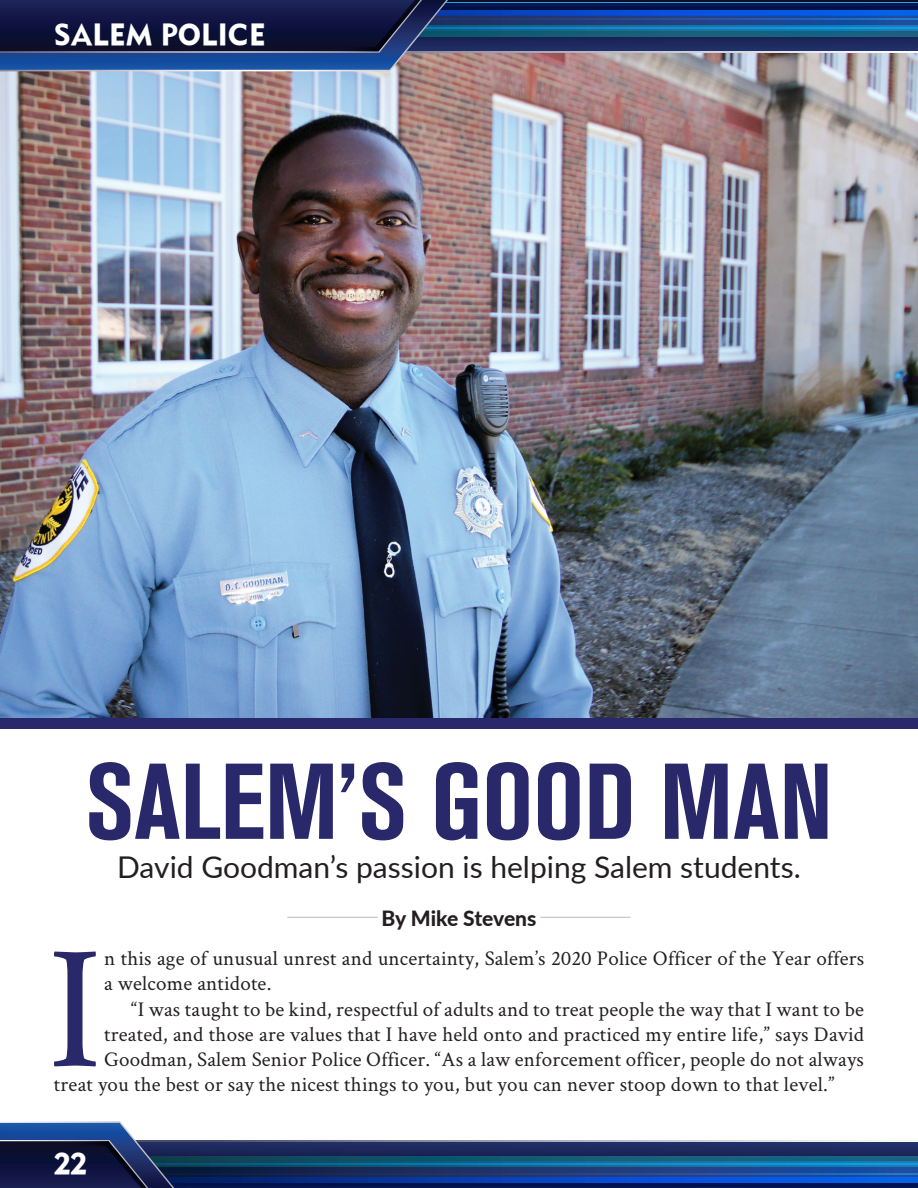
<style>
.page{position:relative;width:918px;height:1188px;background:#fff}
.page>*{position:absolute;margin:0;border:0;box-sizing:border-box;transform-origin:0 0}
.t1{font:176.85px "Crimson Text";color:#28286b}
.t2{font:700 condensed 106.5px "Akzidenz Grotesk BQ";color:#28286b}
.t3{font:30px "Lato";color:#231f20}
.t4{font:30px "Metro Black LT Two";color:#fff}
.t5{font:21px/25.2px "Crimson Text";letter-spacing:.01em;color:#231f20}
.t6{font:800 21px "Lato";letter-spacing:-.01em;color:#231f20}
</style>
<div class="page">
<img style="left:0;top:71px;width:918px;height:647px">
<div style="left:0;top:718px;width:918px;height:11px;background:#28286b"></div>
<hr style="left:540px;top:917px;width:91px;height:1px;background:#c8c8c9">
<hr style="left:287px;top:917px;width:91px;height:1px;background:#c8c8c9">
<svg style="left:0;top:0;width:918px;height:71px;background:#2f4473"></svg>
<svg style="left:0;top:1121px;width:918px;height:67px"></svg>
<h3 class="t4" style="left:54px;top:15px;width:213px">SALEM POLICE</h3>
<h2 class="t2" style="left:85px;top:741px;width:749px">SALEM’S GOOD MAN</h2>
<h3 class="t3" style="left:117px;top:846px;width:685px">David Goodman’s passion is helping Salem students.</h3>
<p class="t6" style="left:381px;top:903px;width:157px">By Mike Stevens</p>
<h1 class="t1" style="left:47px;top:889px;width:57px">I</h1>
<p class="t5" style="left:104px;top:945px;width:762px">n this age of unusual unrest and uncertainty, Salem’s 2020 Police Officer of the Year offers a welcome antidote.</p>
<p class="t5" style="left:131px;top:995px;width:734px">“I was taught to be kind, respectful of adults and to treat people the way that I want to be</p>
<p class="t5" style="left:104px;top:1021px;width:761px">treated, and those are values that I have held onto and practiced my entire life,” says David</p>
<p class="t5" style="left:104px;top:1046px;width:761px">Goodman, Salem Senior Police Officer. “As a law enforcement officer, people do not always</p>
<p class="t5" style="left:54px;top:1071px;width:782px">treat you the best or say the nicest things to you, but you can never stoop down to that level.”</p>
<h3 class="t4" style="left:54px;top:1144px;width:35px">22</h3>
</div>
